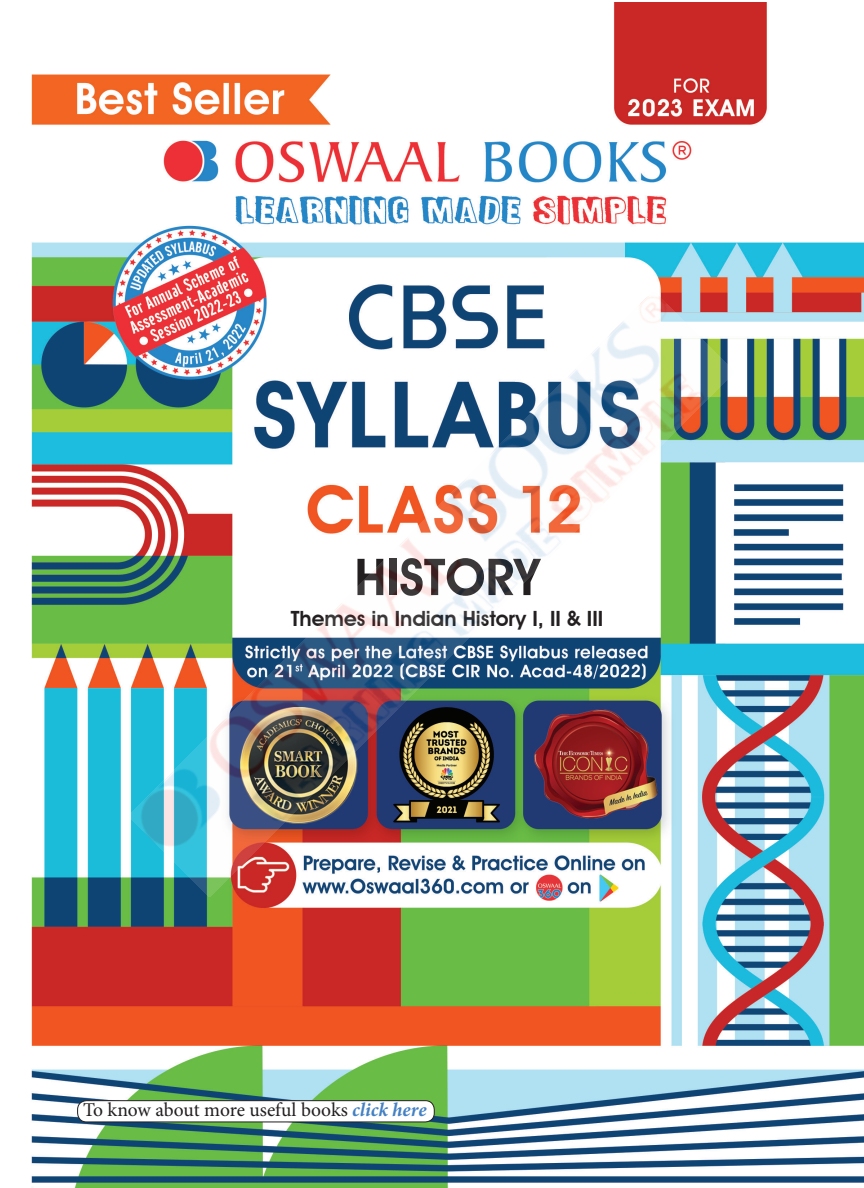
<style>
.page{position:relative;width:864px;height:1188px;background:#fff}
.page>*{position:absolute;margin:0;border:0;box-sizing:border-box;transform-origin:0 0}
.t1{font:600 51px "Avant Garde IT Cby BT";color:#231f20}
.t2{font:600 21px "Avant Garde IT Cby BT";color:#231f20}
.t3{font:19.5px "Minion Pro";letter-spacing:-.005em;color:#231f20}
.s1{font-weight:700;font-style:italic;color:#4481c3}
</style>
<div class="page">
<img style="left:31px;top:2px;width:833px;height:1186px">
<div style="left:78px;top:1101px;width:356px;height:21px;background:#fff;border-radius:9px"></div>
<div style="left:77px;top:1100px;width:358px;height:22px;border:1px solid #231f20;border-radius:9px"></div>
<img style="left:130px;top:292px;width:604px;height:604px">
<p class="t1" style="left:354px;top:546px;width:187px">HISTORY</p>
<p class="t2" style="left:291px;top:606px;width:314px">Themes in Indian History I, II &amp; III</p>
<p class="t3" style="left:83px;top:1097px;width:345px">To know about more useful books <span class="s1">click here</span></p>
</div>
